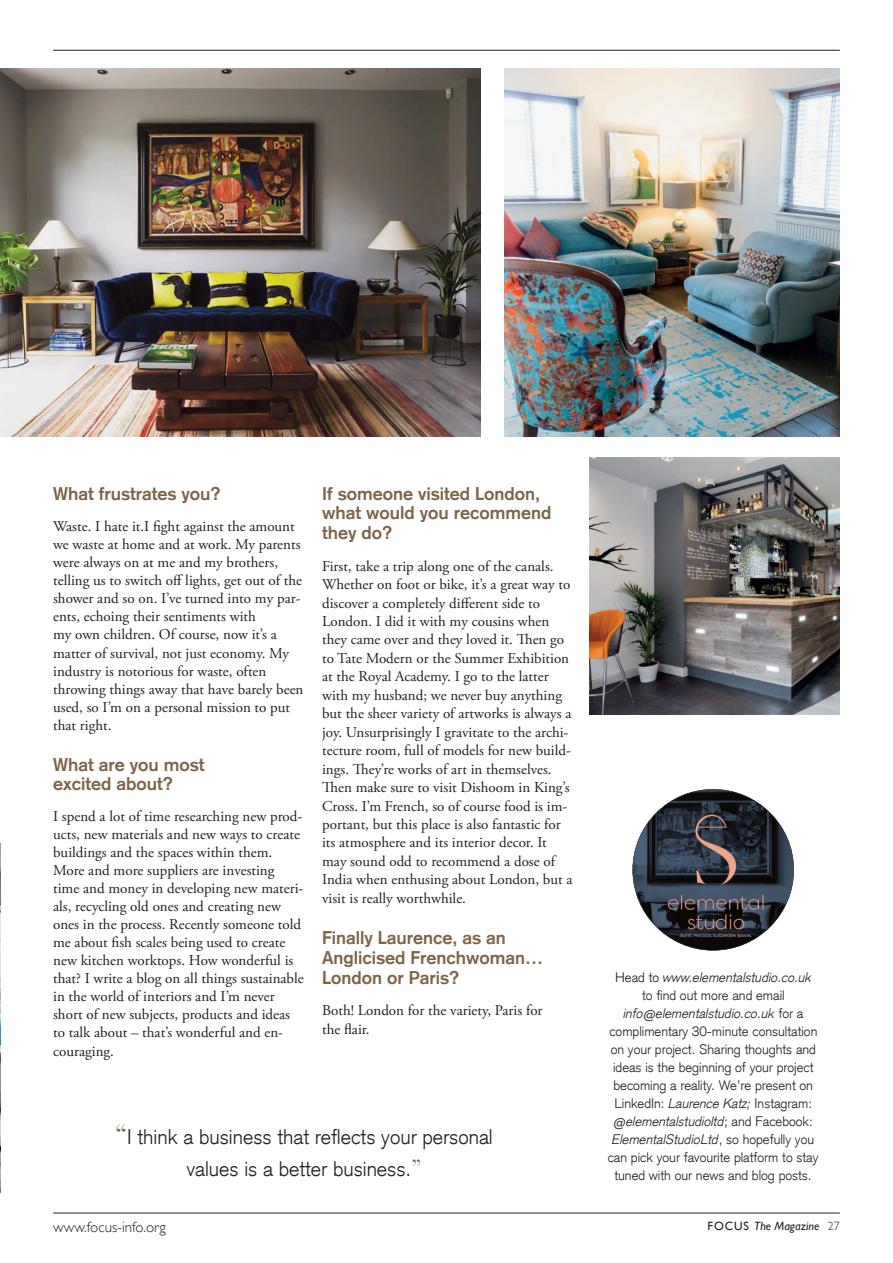
<style>
.page{position:relative;width:893px;height:1263px;background:#fff}
.page>*{position:absolute;margin:0;border:0;box-sizing:border-box;transform-origin:0 0}
.t1{font:300 20.7px/31.5px "Credit Suisse Type";color:#231f20;text-align:center}
.t2{font:700 18px/20px "Credit Suisse Type";color:#7e6448}
.t3{font:15px/18px "Adobe Garamond Pro";color:#231f20}
.t4{font:300 15px "Gill Sans";color:#231f20}
.t5{font:300 13.5px/18px "Credit Suisse Type";color:#231f20;text-align:center}
.t6{font:italic 12px "Gill Sans";color:#231f20}
.s1{font-family:"Didot";font-weight:400;font-size:27px;color:#7e6448}
.s2{font-family:"Didot";font-weight:400;font-size:22.5px;color:#7e6448}
.s3{font-style:italic}
.s4{font-style:normal}
.s5{font-weight:300;font-style:normal}
</style>
<div class="page">
<hr style="left:53px;top:50px;width:787px;height:1px;background:#231f20">
<hr style="left:53px;top:1213px;width:787px;height:1px;background:#231f20">
<img style="left:504px;top:68px;width:336px;height:369px">
<img style="left:590px;top:458px;width:250px;height:257px">
<img style="left:633px;top:789px;width:161px;height:161px;border-radius:50%">
<img style="left:0;top:844px;width:1px;height:348px">
<img style="left:0;top:68px;width:481px;height:369px">
<p class="t2" style="left:53px;top:484px;width:169px">What frustrates you?</p>
<p class="t3" style="left:53px;top:519px;width:252px">Waste. I hate it.I fight against the amount we waste at home and at work. My parents were always on at me and my brothers, telling us to switch off lights, get out of the shower and so on. I’ve turned into my par&shy;ents, echoing their sentiments with<br>my own children. Of course, now it’s a matter of survival, not just economy. My industry is notorious for waste, often throwing things away that have barely been used, so I’m on a personal mission to put that right.</p>
<p class="t2" style="left:53px;top:754px;width:153px;line-height:19.5px">What are you most excited about?</p>
<p class="t3" style="left:53px;top:808px;width:252px">I spend a lot of time researching new prod&shy;ucts, new materials and new ways to create buildings and the spaces within them.<br>More and more suppliers are investing time and money in developing new materi&shy;als, recycling old ones and creating new ones in the process. Recently someone told me about fish scales being used to create new kitchen worktops. How wonderful is that? I write a blog on all things sustainable in the world of interiors and I’m never short of new subjects, products and ideas to talk about – that’s wonderful and en&shy;couraging.</p>
<p class="t2" style="left:322px;top:483px;width:231px">If someone visited London, what would you recommend they do?</p>
<p class="t3" style="left:322px;top:558px;width:252px;line-height:18.5px">First, take a trip along one of the canals.<br>Whether on foot or bike, it’s a great way to discover a completely different side to London. I did it with my cousins when they came over and they loved it. Then go to Tate Modern or the Summer Exhibition at the Royal Academy. I go to the latter with my husband; we never buy anything but the sheer variety of artworks is always a joy. Unsurprisingly I gravitate to the archi&shy;tecture room, full of models for new build&shy;ings. They’re works of art in themselves.<br>Then make sure to visit Dishoom in King’s Cross. I’m French, so of course food is im&shy;portant, but this place is also fantastic for its atmosphere and its interior decor. It may sound odd to recommend a dose of India when enthusing about London, but a visit is really worthwhile.</p>
<p class="t2" style="left:322px;top:928px;width:223px">Finally Laurence, as an<br>Anglicised Frenchwoman…<br>London or Paris?</p>
<p class="t3" style="left:322px;top:1002px;width:222px;line-height:18.5px">Both! London for the variety, Paris for the flair.</p>
<h1 class="t1" style="left:115px;top:1121px;width:379px"><span class="s1">“</span>I think a business that reflects your personal values is a better business.<span class="s2">”</span></h1>
<p class="t5" style="left:608px;top:968px;width:212px">Head to <span class="s3">www.elementalstudio.co.uk<br></span>to find out more and email <span class="s3">info@elementalstudio.co.uk</span> for a complimentary 30-minute consultation on your project. Sharing thoughts and ideas is the beginning of your project becoming a reality. We’re present on LinkedIn: <span class="s3">Laurence Katz;</span> Instagram: <span class="s3">@elementalstudioltd</span>; and Facebook:<br><span class="s3">ElementalStudioLtd</span>, so hopefully you can pick your favourite platform to stay tuned with our news and blog posts.</p>
<p class="t4" style="left:53px;top:1218px;width:114px">www.focus-info.org</p>
<p class="t6" style="left:707px;top:1219px;width:134px"><span class="s4">FOCUS</span> The Magazine <span class="s5">27</span></p>
</div>
